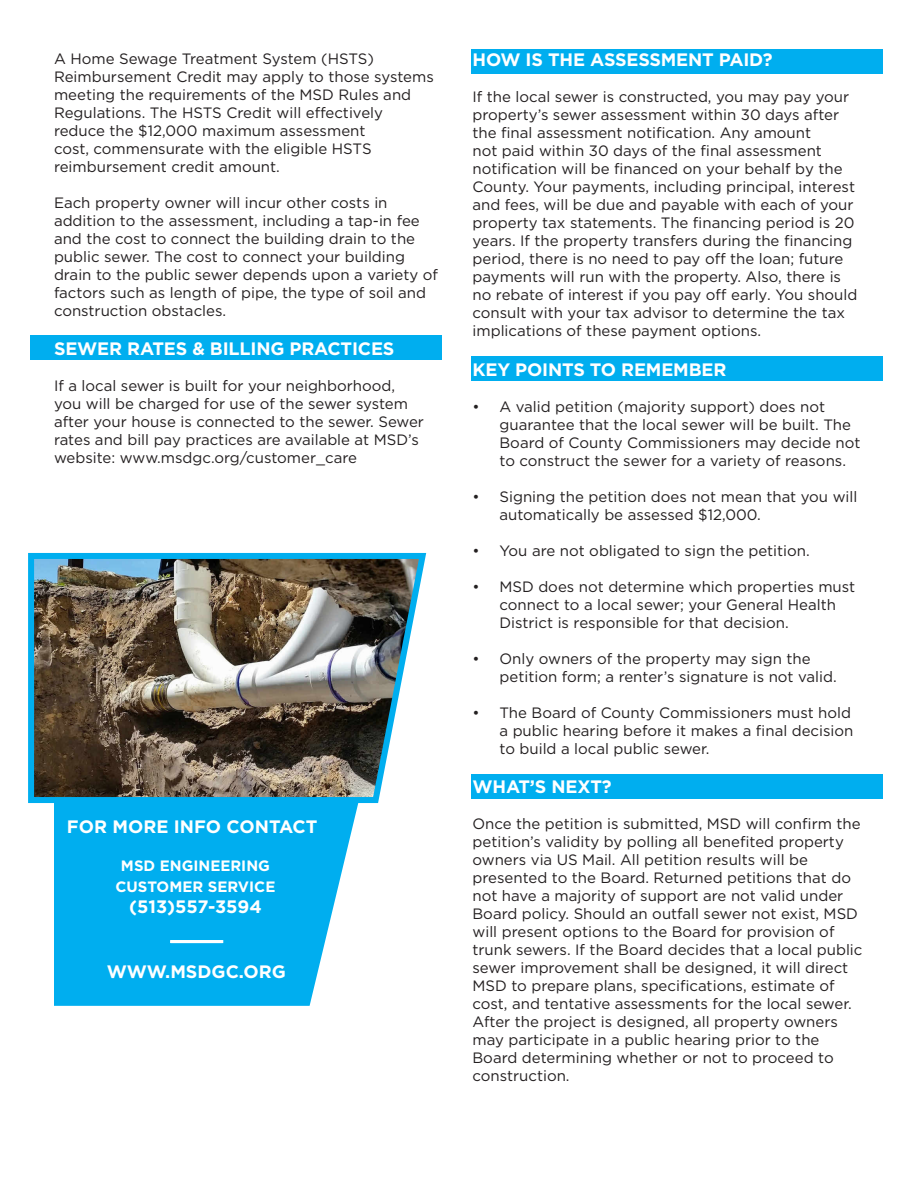
<style>
.page{position:relative;width:918px;height:1188px;background:#fff}
.page>*{position:absolute;margin:0;border:0;box-sizing:border-box;transform-origin:0 0}
.t1{font:700 18px "Gotham";letter-spacing:-.01em;color:#fff}
.t2{font:15px/18px "Gotham";color:#231f20}
.t3{font:700 15px "Gotham";color:#fff}
.s1{font-family:"Minion Pro"}
</style>
<div class="page">
<div style="left:30px;top:335px;width:412px;height:25px;background:#00aeef"></div>
<div style="left:471px;top:49px;width:411px;height:25px;background:#00aeef"></div>
<div style="left:471px;top:356px;width:411px;height:25px;background:#00aeef"></div>
<div style="left:471px;top:774px;width:411px;height:25px;background:#00aeef"></div>
<img style="left:28px;top:552px;width:399px;height:251px">
<svg style="left:54px;top:802px;width:305px;height:204px;background:#14b4f0"></svg>
<hr style="left:170px;top:940px;width:52px;height:3px;background:#fff">
<hr style="left:171px;top:940px;width:52px;height:3px;background:#fff">
<p class="t2" style="left:54px;top:49px;width:381px">A Home Sewage Treatment System (HSTS)<br>Reimbursement Credit may apply to those systems meeting the requirements of the MSD Rules and Regulations. The HSTS Credit will effectively reduce the $12,000 maximum assessment<br>cost, commensurate with the eligible HSTS reimbursement credit amount.</p>
<p class="t2" style="left:54px;top:193px;width:386px">Each property owner will incur other costs in addition to the assessment, including a tap-in fee and the cost to connect the building drain to the public sewer. The cost to connect your building drain to the public sewer depends upon a variety of factors such as length of pipe, the type of soil and construction obstacles.</p>
<p class="t1" style="left:54px;top:337px;width:342px">SEWER RATES &amp; BILLING PRACTICES</p>
<p class="t2" style="left:54px;top:377px;width:372px">If a local sewer is built for your neighborhood, you will be charged for use of the sewer system after your house is connected to the sewer. Sewer rates and bill pay practices are available at MSD’s website: www.msdgc.org/customer_care</p>
<p class="t1" style="left:67px;top:815px;width:252px">FOR MORE INFO CONTACT</p>
<p class="t3" style="left:121px;top:855px;width:150px">MSD ENGINEERING</p>
<p class="t3" style="left:116px;top:876px;width:161px">CUSTOMER SERVICE</p>
<p class="t1" style="left:129px;top:894px;width:134px">(513)557-3594</p>
<p class="t1" style="left:107px;top:960px;width:181px">WWW.MSDGC.ORG</p>
<p class="t1" style="left:472px;top:48px;width:302px">HOW IS THE ASSESSMENT PAID?</p>
<p class="t2" style="left:472px;top:88px;width:386px">If the local sewer is constructed, you may pay your property’s sewer assessment within 30 days after the final assessment notification. Any amount<br>not paid within 30 days of the final assessment notification will be financed on your behalf by the County. Your payments, including principal<span class="s1">,</span> interest and fees, will be due and payable with each of your property tax statements. The financing period is 20 years. If the property transfers during the financing period, there is no need to pay off the loan; future payments will run with the property. Also, there is no rebate of interest if you pay off early. You should consult with your tax advisor to determine the tax implications of these payment options.</p>
<p class="t1" style="left:472px;top:358px;width:255px">KEY POINTS TO REMEMBER</p>
<p class="t2" style="left:500px;top:397px;width:363px;text-indent:-27px">• A valid petition (majority support) does not guarantee that the local sewer will be built. The Board of County Commissioners may decide not to construct the sewer for a variety of reasons.</p>
<p class="t2" style="left:500px;top:487px;width:359px;text-indent:-27px">• Signing the petition does not mean that you will automatically be assessed $12,000.</p>
<p class="t2" style="left:472px;top:541px;width:339px">• You are not obligated to sign the petition.</p>
<p class="t2" style="left:500px;top:577px;width:357px;text-indent:-27px">• MSD does not determine which properties must connect to a local sewer; your General Health<br>District is responsible for that decision.</p>
<p class="t2" style="left:500px;top:649px;width:339px;text-indent:-27px">• Only owners of the property may sign the petition form; a renter’s signature is not valid.</p>
<p class="t2" style="left:500px;top:703px;width:356px;text-indent:-27px">• The Board of County Commissioners must hold a public hearing before it makes a final decision to build a local public sewer.</p>
<p class="t1" style="left:472px;top:775px;width:141px">WHAT’S NEXT?</p>
<p class="t2" style="left:472px;top:815px;width:391px">Once the petition is submitted, MSD will confirm the petition’s validity by polling all benefited property owners via US Mail. All petition results will be presented to the Board. Returned petitions that do not have a majority of support are not valid under Board policy. Should an outfall sewer not exist, MSD will present options to the Board for provision of trunk sewers. If the Board decides that a local public sewer improvement shall be designed, it will direct MSD to prepare plans, specifications, estimate of cost, and tentative assessments for the local sewer.<br>After the project is designed, all property owners may participate in a public hearing prior to the Board determining whether or not to proceed to construction.</p>
</div>
